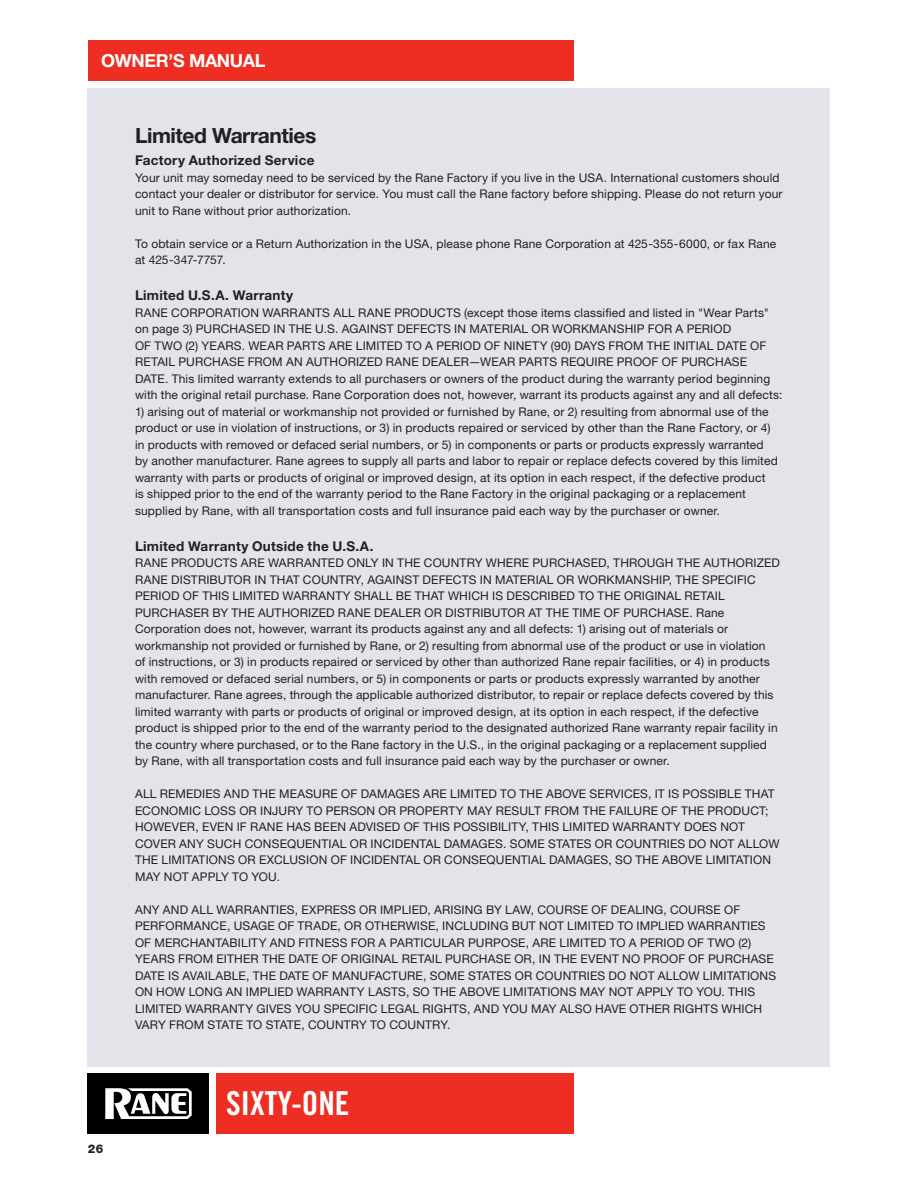
<style>
.page{position:relative;width:918px;height:1188px;background:#fff}
.page>*{position:absolute;margin:0;border:0;box-sizing:border-box;transform-origin:0 0}
.t1{font:33px "Trade Gothic LT Std Bd Cn 20";color:#fff}
.t2{font:700 21px "Helvetica Neue LT Std";letter-spacing:-.02em;color:#231f20}
.t3{font:700 18px "Helvetica Neue LT Std";letter-spacing:-.02em;color:#fff}
.t4{font:700 13.5px "Helvetica Neue LT Std";letter-spacing:.02em;color:#231f20}
.t5{font:12px/16.5px "Helvetica Neue LT Std";letter-spacing:.015em;color:#231f20}
.t6{font:800 12px "Helvetica Neue LT Std";color:#231f20}
</style>
<div class="page">
<div style="left:88px;top:88px;width:742px;height:978px;background:#e2e4e9"></div>
<div style="left:88px;top:40px;width:486px;height:41px;background:#ee2e22"></div>
<div style="left:216px;top:1073px;width:358px;height:61px;background:#ee2e22"></div>
<div style="left:88px;top:1073px;width:121px;height:61px;background:#000"></div>
<svg style="left:105px;top:1088px;width:87px;height:31px"></svg>
<h3 class="t3" style="left:101px;top:50px;width:166px">OWNER’S MANUAL</h3>
<h2 class="t2" style="left:135px;top:123px;width:183px">Limited Warranties</h2>
<p class="t4" style="left:135px;top:152px;width:181px">Factory Authorized Service</p>
<p class="t5" style="left:135px;top:169px;width:649px">Your unit may someday need to be serviced by the Rane Factory if you live in the USA. International customers should contact your dealer or distributor for service. You must call the Rane factory before shipping. Please do not return your unit to Rane without prior authorization.</p>
<p class="t5" style="left:135px;top:235px;width:643px">To obtain service or a Return Authorization in the USA, please phone Rane Corporation at 425-355-6000, or fax Rane at 425-347-7757.</p>
<p class="t4" style="left:135px;top:287px;width:160px">Limited U.S.A. Warranty</p>
<p class="t5" style="left:135px;top:304px;width:649px">RANE CORPORATION WARRANTS ALL RANE PRODUCTS (except those items classified and listed in "Wear Parts" on page 3) PURCHASED IN THE U.S. AGAINST DEFECTS IN MATERIAL OR WORKMANSHIP FOR A PERIOD<br>OF TWO (2) YEARS. WEAR PARTS ARE LIMITED TO A PERIOD OF NINETY (90) DAYS FROM THE INITIAL DATE OF RETAIL PURCHASE FROM AN AUTHORIZED RANE DEALER—WEAR PARTS REQUIRE PROOF OF PURCHASE DATE. This limited warranty extends to all purchasers or owners of the product during the warranty period beginning with the original retail purchase. Rane Corporation does not, however, warrant its products against any and all defects:</p>
<p class="t5" style="left:135px;top:403px;width:644px">1) arising out of material or workmanship not provided or furnished by Rane, or 2) resulting from abnormal use of the product or use in violation of instructions, or 3) in products repaired or serviced by other than the Rane Factory, or 4) in products with removed or defaced serial numbers, or 5) in components or parts or products expressly warranted by another manufacturer. Rane agrees to supply all parts and labor to repair or replace defects covered by this limited warranty with parts or products of original or improved design, at its option in each respect, if the defective product<br>is shipped prior to the end of the warranty period to the Rane Factory in the original packaging or a replacement supplied by Rane, with all transportation costs and full insurance paid each way by the purchaser or owner.</p>
<p class="t4" style="left:135px;top:538px;width:240px">Limited Warranty Outside the U.S.A.</p>
<p class="t5" style="left:135px;top:555px;width:646px">RANE PRODUCTS ARE WARRANTED ONLY IN THE COUNTRY WHERE PURCHASED, THROUGH THE AUTHORIZED RANE DISTRIBUTOR IN THAT COUNTRY, AGAINST DEFECTS IN MATERIAL OR WORKMANSHIP, THE SPECIFIC PERIOD OF THIS LIMITED WARRANTY SHALL BE THAT WHICH IS DESCRIBED TO THE ORIGINAL RETAIL PURCHASER BY THE AUTHORIZED RANE DEALER OR DISTRIBUTOR AT THE TIME OF PURCHASE. Rane Corporation does not, however, warrant its products against any and all defects: 1) arising out of materials or workmanship not provided or furnished by Rane, or 2) resulting from abnormal use of the product or use in violation<br>of instructions, or 3) in products repaired or serviced by other than authorized Rane repair facilities, or 4) in products with removed or defaced serial numbers, or 5) in components or parts or products expressly warranted by another manufacturer. Rane agrees, through the applicable authorized distributor, to repair or replace defects covered by this limited warranty with parts or products of original or improved design, at its option in each respect, if the defective product is shipped prior to the end of the warranty period to the designated authorized Rane warranty repair facility in the country where purchased, or to the Rane factory in the U.S., in the original packaging or a replacement supplied by Rane, with all transportation costs and full insurance paid each way by the purchaser or owner.</p>
<p class="t5" style="left:135px;top:786px;width:646px">ALL REMEDIES AND THE MEASURE OF DAMAGES ARE LIMITED TO THE ABOVE SERVICES, IT IS POSSIBLE THAT ECONOMIC LOSS OR INJURY TO PERSON OR PROPERTY MAY RESULT FROM THE FAILURE OF THE PRODUCT; HOWEVER, EVEN IF RANE HAS BEEN ADVISED OF THIS POSSIBILITY, THIS LIMITED WARRANTY DOES NOT COVER ANY SUCH CONSEQUENTIAL OR INCIDENTAL DAMAGES. SOME STATES OR COUNTRIES DO NOT ALLOW THE LIMITATIONS OR EXCLUSION OF INCIDENTAL OR CONSEQUENTIAL DAMAGES, SO THE ABOVE LIMITATION MAY NOT APPLY TO YOU.</p>
<p class="t5" style="left:135px;top:901px;width:643px">ANY AND ALL WARRANTIES, EXPRESS OR IMPLIED, ARISING BY LAW, COURSE OF DEALING, COURSE OF PERFORMANCE, USAGE OF TRADE, OR OTHERWISE, INCLUDING BUT NOT LIMITED TO IMPLIED WARRANTIES OF MERCHANTABILITY AND FITNESS FOR A PARTICULAR PURPOSE, ARE LIMITED TO A PERIOD OF TWO (2)<br>YEARS FROM EITHER THE DATE OF ORIGINAL RETAIL PURCHASE OR, IN THE EVENT NO PROOF OF PURCHASE DATE IS AVAILABLE, THE DATE OF MANUFACTURE, SOME STATES OR COUNTRIES DO NOT ALLOW LIMITATIONS ON HOW LONG AN IMPLIED WARRANTY LASTS, SO THE ABOVE LIMITATIONS MAY NOT APPLY TO YOU. THIS LIMITED WARRANTY GIVES YOU SPECIFIC LEGAL RIGHTS, AND YOU MAY ALSO HAVE OTHER RIGHTS WHICH VARY FROM STATE TO STATE, COUNTRY TO COUNTRY.</p>
<p class="t6" style="left:88px;top:1141px;width:17px">26</p>
<h1 class="t1" style="left:226px;top:1084px;width:125px">SIXTY-ONE</h1>
</div>
